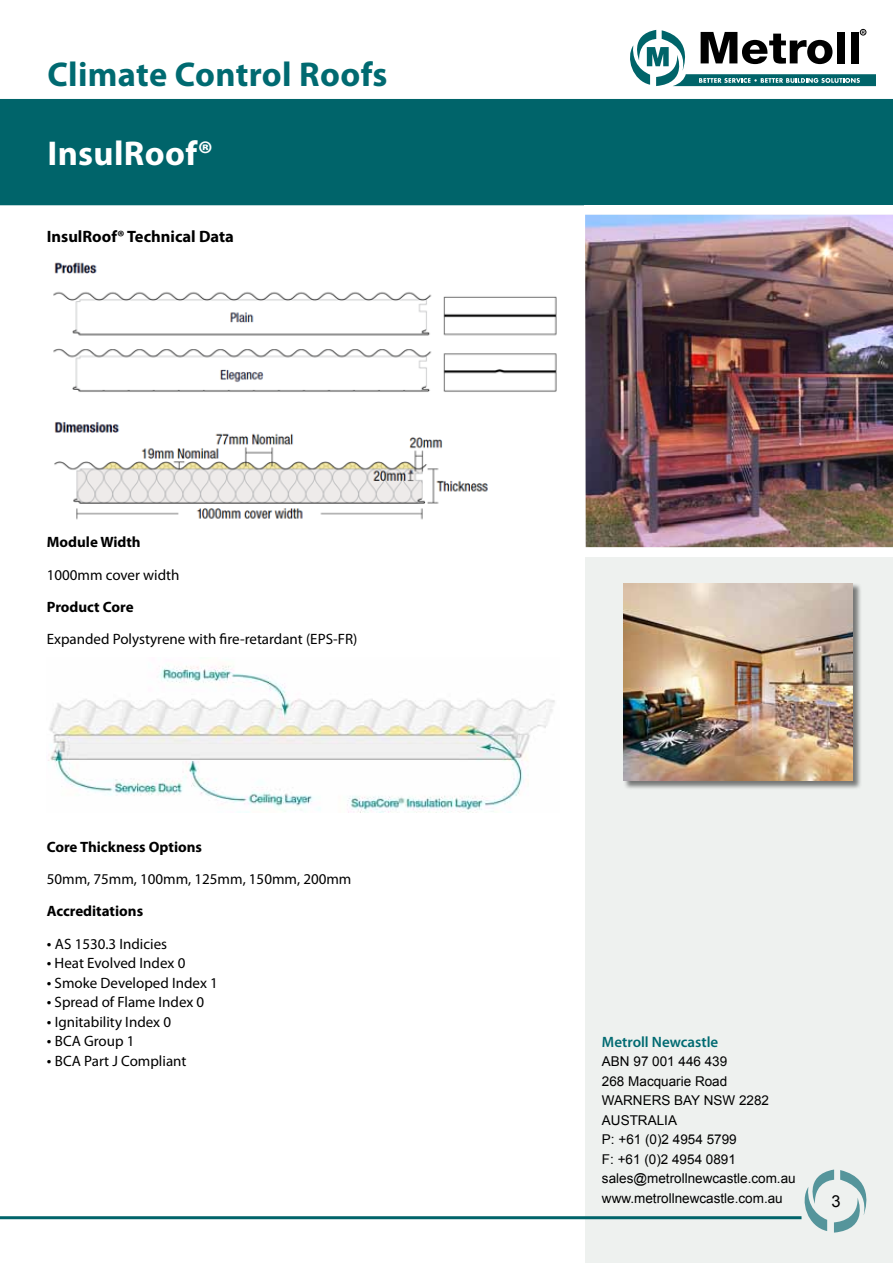
<style>
.page{position:relative;width:893px;height:1263px;background:#fff}
.page>*{position:absolute;margin:0;border:0;box-sizing:border-box;transform-origin:0 0}
.t1{font:700 34.5px "Myriad Pro";letter-spacing:.01em;color:#006a71}
.t2{font:700 34.5px "Myriad Pro";letter-spacing:.01em;color:#fff}
.t3{font:700 16.5px "Myriad Pro";color:#000}
.t4{font:16.5px "Arial";color:#000}
.t5{font:15px "Myriad Pro";color:#000}
.t6{font:700 15px "Myriad Pro";color:#000}
.t7{font:600 15px "Myriad Pro";color:#006a71}
.t8{font:13.5px/19.5px "Arial";color:#000}
.s1{font-size:16.5px}
</style>
<div class="page">
<div style="left:585px;top:176px;width:308px;height:1087px;background:#eef1ef"></div>
<div style="left:0;top:99px;width:893px;height:106px;background:#00646a"></div>
<svg style="left:799px;top:1169px;width:68px;height:63px"></svg>
<hr style="left:0;top:1216px;width:801px;height:3px;background:#00646a">
<div style="left:860px;top:29px;width:6px;height:7px;border:1px solid #000;border-radius:50%"></div>
<svg style="left:630px;top:30px;width:246px;height:56px"></svg>
<div style="left:585px;top:205px;width:308px;height:352px;background:#fff"></div>
<img style="left:585px;top:215px;width:308px;height:332px">
<div style="left:623px;top:583px;width:239px;height:207px;background:#000;opacity:.5"></div>
<img style="left:624px;top:583px;width:229px;height:198px">
<img style="left:48px;top:665px;width:507px;height:147px">
<img style="left:53px;top:262px;width:504px;height:258px">
<h1 class="t1" style="left:47px;top:52px;width:342px">Climate Control Roofs</h1>
<h1 class="t2" style="left:47px;top:131px;width:167px">InsulRoof®</h1>
<p class="t3" style="left:47px;top:226px;width:189px">InsulRoof® Technical Data</p>
<p class="t6" style="left:47px;top:533px;width:95px">Module Width</p>
<p class="t5" style="left:47px;top:565px;width:134px">1000mm cover width</p>
<p class="t6" style="left:47px;top:597px;width:88px">Product Core</p>
<p class="t5" style="left:47px;top:630px;width:312px">Expanded Polystyrene with fire-retardant (EPS-FR)</p>
<p class="t6" style="left:47px;top:837px;width:157px">Core Thickness Options</p>
<p class="t5" style="left:47px;top:870px;width:306px">50mm, 75mm, 100mm, 125mm, 150mm, 200mm</p>
<p class="t6" style="left:47px;top:902px;width:98px">Accreditations</p>
<p class="t5" style="left:47px;top:934px;width:122px"><span class="s1">•</span> AS 1530.3 Indicies</p>
<p class="t5" style="left:47px;top:954px;width:140px"><span class="s1">•</span> Heat Evolved Index 0</p>
<p class="t5" style="left:47px;top:973px;width:173px"><span class="s1">•</span> Smoke Developed Index 1</p>
<p class="t5" style="left:47px;top:993px;width:159px"><span class="s1">•</span> Spread of Flame Index 0</p>
<p class="t5" style="left:47px;top:1012px;width:126px"><span class="s1">•</span> Ignitability Index 0</p>
<p class="t5" style="left:47px;top:1032px;width:89px"><span class="s1">•</span> BCA Group 1</p>
<p class="t5" style="left:47px;top:1051px;width:141px"><span class="s1">•</span> BCA Part J Compliant</p>
<p class="t7" style="left:602px;top:1032px;width:118px">Metroll Newcastle</p>
<p class="t8" style="left:602px;top:1052px;width:195px">ABN 97 001 446 439<br>268 Macquarie Road<br>WARNERS BAY NSW 2282<br>AUSTRALIA<br>P: +61 (0)2 4954 5799<br>F: +61 (0)2 4954 0891 sales@metrollnewcastle.com.au www.metrollnewcastle.com.au</p>
<p class="t4" style="left:831px;top:1190px;width:11px">3</p>
</div>
